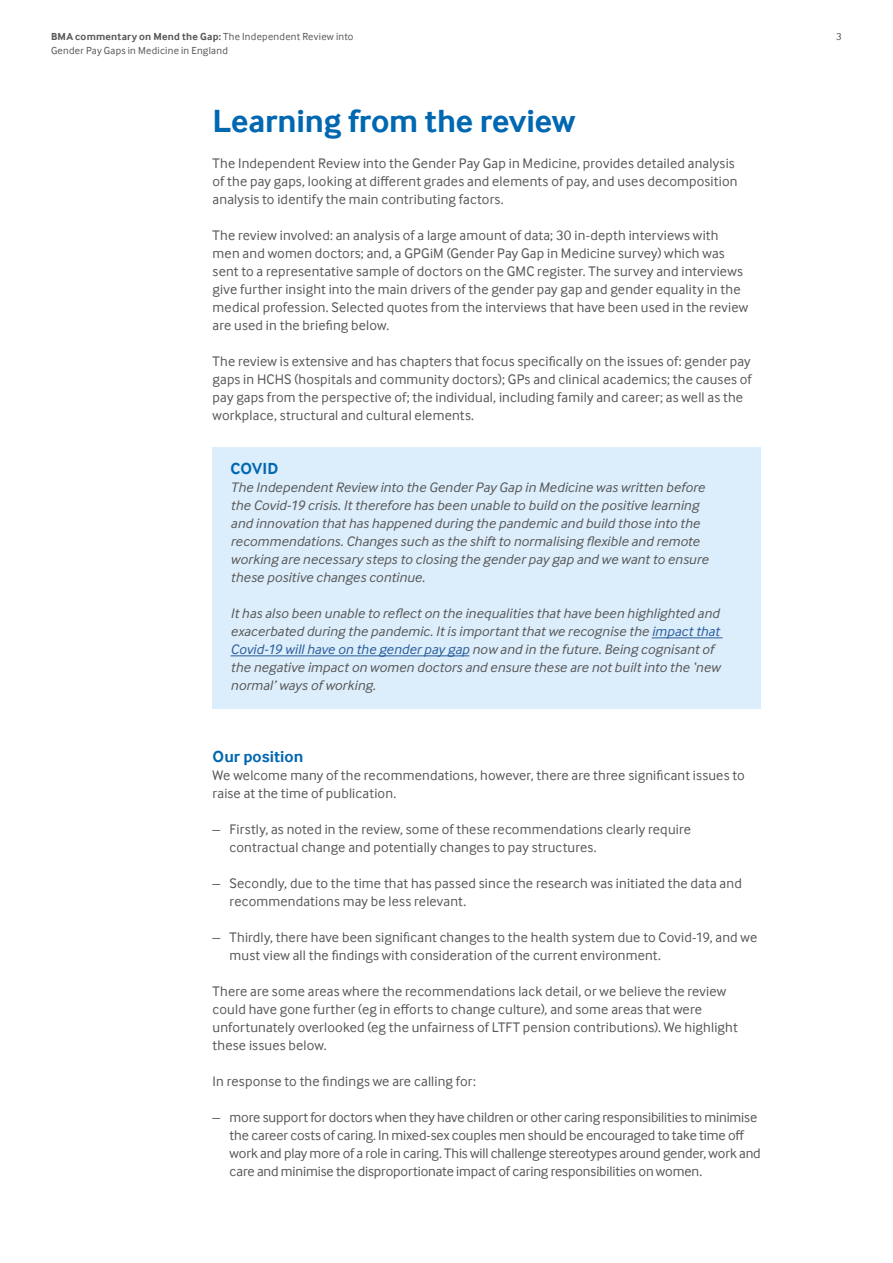
<style>
.page{position:relative;width:893px;height:1263px;background:#fff}
.page>*{position:absolute;margin:0;border:0;box-sizing:border-box;transform-origin:0 0}
.t1{font:700 33px "Inter Face";letter-spacing:-.005em;color:#0067b1}
.t2{font:700 16.5px "Inter Face";letter-spacing:.005em;color:#0067b1}
.t3{font:14.25px/18px "Inter Face";letter-spacing:.01em;color:#575756}
.t4{font:italic 14.25px/18px "Inter Face";letter-spacing:.01em;color:#575756}
.t5{font:14.25px/18px "Inter Face";letter-spacing:-.01em;color:#575756}
.t6{font:700 10.5px "Inter Face";letter-spacing:.02em;color:#575756}
.t7{font:10.5px "Inter Face";letter-spacing:.025em;color:#575756}
.s1{font-weight:400}
.s2{color:#275b9b}
</style>
<div class="page">
<div style="left:213px;top:447px;width:548px;height:261px;background:#dcedfb"></div>
<hr style="left:652px;top:638px;width:70px;height:1px;background:#275b9b">
<hr style="left:231px;top:656px;width:238px;height:1px;background:#275b9b">
<p class="t6" style="left:51px;top:30px;width:304px">BMA commentary on Mend the Gap: <span class="s1">The Independent Review into</span></p>
<p class="t7" style="left:836px;top:31px;width:7px">3</p>
<p class="t7" style="left:51px;top:44px;width:178px">Gender Pay Gaps in Medicine in England</p>
<h1 class="t1" style="left:213px;top:102px;width:364px">Learning from the review</h1>
<p class="t3" style="left:213px;top:154px;width:526px">The Independent Review into the Gender Pay Gap in Medicine, provides detailed analysis of the pay gaps, looking at different grades and elements of pay, and uses decomposition analysis to identify the main contributing factors.</p>
<p class="t3" style="left:213px;top:226px;width:537px">The review involved: an analysis of a large amount of data; 30 in-depth interviews with men and women doctors; and, a GPGiM (Gender Pay Gap in Medicine survey) which was sent to a representative sample of doctors on the GMC register. The survey and interviews give further insight into the main drivers of the gender pay gap and gender equality in the medical profession. Selected quotes from the interviews that have been used in the review are used in the briefing below.</p>
<p class="t3" style="left:213px;top:352px;width:541px">The review is extensive and has chapters that focus specifically on the issues of: gender pay gaps in HCHS (hospitals and community doctors); GPs and clinical academics; the causes of pay gaps from the perspective of; the individual, including family and career; as well as the workplace, structural and cultural elements.</p>
<p class="t2" style="left:231px;top:459px;width:49px">COVID</p>
<p class="t4" style="left:231px;top:478px;width:479px">The Independent Review into the Gender Pay Gap in Medicine was written before the Covid-19 crisis. It therefore has been unable to build on the positive learning and innovation that has happened during the pandemic and build those into the recommendations. Changes such as the shift to normalising flexible and remote working are necessary steps to closing the gender pay gap and we want to ensure these positive changes continue.</p>
<p class="t4" style="left:231px;top:604px;width:491px">It has also been unable to reflect on the inequalities that have been highlighted and exacerbated during the pandemic. It is important that we recognise the <span class="s2">impact that Covid-19 will have on the gender pay gap</span> now and in the future. Being cognisant of the negative impact on women doctors and ensure these are not built into the ‘new normal’ ways of working.</p>
<p class="t2" style="left:213px;top:747px;width:92px">Our position</p>
<p class="t3" style="left:213px;top:766px;width:534px">We welcome many of the recommendations, however, there are three significant issues to raise at the time of publication.</p>
<p class="t3" style="left:230px;top:820px;width:463px;text-indent:-17px">– Firstly, as noted in the review, some of these recommendations clearly require contractual change and potentially changes to pay structures.</p>
<p class="t3" style="left:230px;top:874px;width:514px;text-indent:-17px">– Secondly, due to the time that has passed since the research was initiated the data and recommendations may be less relevant.</p>
<p class="t3" style="left:230px;top:928px;width:529px;text-indent:-17px">– Thirdly, there have been significant changes to the health system due to Covid-19, and we must view all the findings with consideration of the current environment.</p>
<p class="t3" style="left:213px;top:982px;width:527px">There are some areas where the recommendations lack detail, or we believe the review could have gone further (eg in efforts to change culture), and some areas that were unfortunately overlooked (eg the unfairness of LTFT pension contributions). We highlight these issues below.</p>
<p class="t3" style="left:213px;top:1072px;width:265px">In response to the findings we are calling for:</p>
<p class="t5" style="left:230px;top:1108px;width:533px;text-indent:-17px">– more support for doctors when they have children or other caring responsibilities to minimise the career costs of caring. In mixed-sex couples men should be encouraged to take time off work and play more of a role in caring. This will challenge stereotypes around gender, work and care and minimise the disproportionate impact of caring responsibilities on women.</p>
</div>
